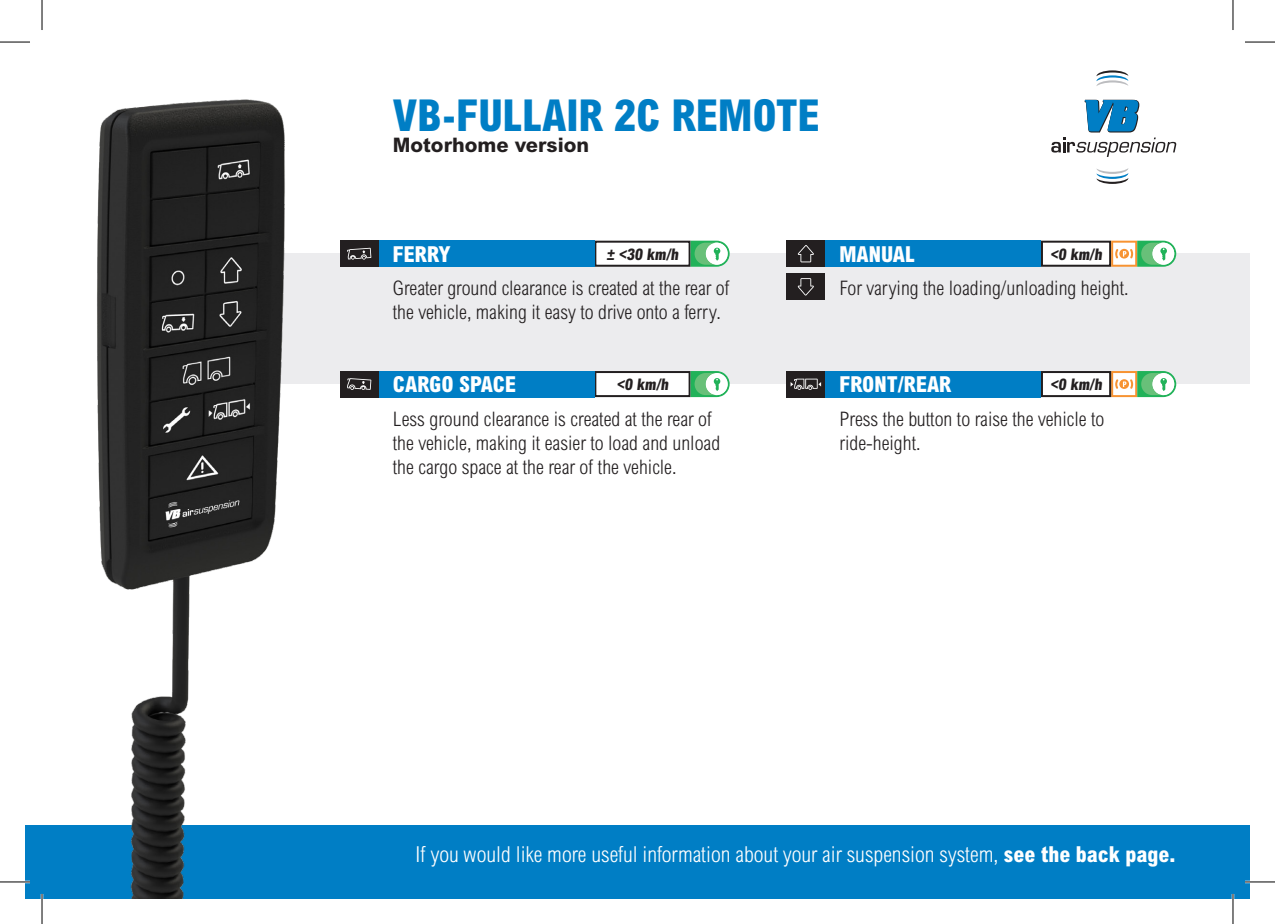
<style>
.page{position:relative;width:1275px;height:924px;background:#fff}
.page>*{position:absolute;margin:0;border:0;box-sizing:border-box;transform-origin:0 0}
.t1{font:800 condensed 44px "Arial MT Std";color:#007ec5}
.Platte_tekst{font:300 condensed 22px "Arial MT Std";color:#fff}
.t2{font:800 condensed 22px "Arial MT Std";color:#fff}
.Platte_tekst-2{font:300 condensed 20px/24px "Arial MT Std";color:#231f20}
.t3{font:800 20px "Arial MT Std";color:#231f20}
.t4{font:800 condensed 16px "Arial MT Std";color:#231f20}
.s1{font-weight:800}
</style>
<div class="page">
<div style="left:182px;top:253px;width:1068px;height:131px;background:#ececee"></div>
<div style="left:25px;top:824px;width:1225px;height:74px;background:#007ec5"></div>
<img style="left:25px;top:99px;width:315px;height:799px">
<div style="left:786px;top:274px;width:39px;height:26px;background:#231f20"></div>
<svg style="left:797px;top:278px;width:17px;height:17px"></svg>
<div style="left:786px;top:240px;width:39px;height:26px;background:#231f20"></div>
<svg style="left:797px;top:245px;width:17px;height:17px"></svg>
<svg style="left:1096px;top:70px;width:32px;height:16px"></svg>
<svg style="left:1096px;top:168px;width:32px;height:16px"></svg>
<svg style="left:1051px;top:100px;width:125px;height:57px"></svg>
<div style="left:340px;top:371px;width:39px;height:26px;background:#231f20"></div>
<svg style="left:347px;top:378px;width:24px;height:12px"></svg>
<div style="left:595px;top:372px;width:94px;height:24px;background:#fff"></div>
<div style="left:594px;top:371px;width:96px;height:26px;border:2px solid #231f20"></div>
<svg style="left:690px;top:371px;width:39px;height:26px"></svg>
<div style="left:786px;top:371px;width:39px;height:26px;background:#231f20"></div>
<svg style="left:790px;top:378px;width:31px;height:12px"></svg>
<div style="left:1042px;top:372px;width:68px;height:24px;background:#fff"></div>
<div style="left:1041px;top:371px;width:70px;height:26px;border:2px solid #231f20"></div>
<svg style="left:1111px;top:371px;width:65px;height:26px"></svg>
<div style="left:595px;top:241px;width:94px;height:24px;background:#fff"></div>
<div style="left:594px;top:240px;width:96px;height:26px;border:2px solid #231f20"></div>
<div style="left:1042px;top:241px;width:68px;height:24px;background:#fff"></div>
<div style="left:1041px;top:240px;width:70px;height:26px;border:2px solid #231f20"></div>
<svg style="left:690px;top:240px;width:39px;height:26px"></svg>
<svg style="left:1111px;top:240px;width:65px;height:26px"></svg>
<div style="left:340px;top:240px;width:39px;height:26px;background:#231f20"></div>
<svg style="left:347px;top:248px;width:24px;height:11px"></svg>
<div style="left:379px;top:371px;width:215px;height:26px;background:#007ec5"></div>
<div style="left:825px;top:371px;width:216px;height:26px;background:#007ec5"></div>
<div style="left:379px;top:240px;width:215px;height:26px;background:#007ec5"></div>
<div style="left:825px;top:240px;width:216px;height:26px;background:#007ec5"></div>
<hr style="left:0;top:880px;width:30px;height:2px;background:#fff">
<hr style="left:1245px;top:880px;width:30px;height:2px;background:#fff">
<hr style="left:41px;top:893px;width:2px;height:30px;background:#fff">
<hr style="left:1231px;top:893px;width:3px;height:30px;background:#fff">
<hr style="left:0;top:42px;width:30px;height:1px;background:#000">
<hr style="left:1245px;top:42px;width:30px;height:1px;background:#000">
<hr style="left:0;top:881px;width:30px;height:1px;background:#000">
<hr style="left:1245px;top:881px;width:30px;height:1px;background:#000">
<hr style="left:42px;top:0;width:1px;height:30px;background:#000">
<hr style="left:42px;top:893px;width:1px;height:30px;background:#000">
<hr style="left:1232px;top:0;width:1px;height:30px;background:#000">
<hr style="left:1232px;top:893px;width:1px;height:30px;background:#000">
<p class="t1" style="left:393px;top:89px;width:428px">VB-FULLAIR 2C REMOTE</p>
<p class="t3" style="left:393px;top:133px;width:198px">Motorhome version</p>
<p class="t2" style="left:393px;top:240px;width:59px">FERRY</p>
<p class="t2" style="left:839px;top:240px;width:77px">MANUAL</p>
<p class="t4" style="left:606px;top:244px;width:76px">± &lt;30 km/h</p>
<p class="t4" style="left:1050px;top:244px;width:56px">&lt;0 km/h</p>
<p class="Platte_tekst-2" style="left:393px;top:276px;width:338px">Greater ground clearance is created at the rear of the vehicle, making it easy to drive onto a ferry.</p>
<p class="Platte_tekst-2" style="left:839px;top:276px;width:291px">For varying the loading/unloading height.</p>
<p class="t2" style="left:393px;top:371px;width:125px">CARGO SPACE</p>
<p class="t2" style="left:839px;top:371px;width:114px">FRONT/REAR</p>
<p class="t4" style="left:616px;top:374px;width:56px">&lt;0 km/h</p>
<p class="t4" style="left:1050px;top:374px;width:56px">&lt;0 km/h</p>
<p class="Platte_tekst-2" style="left:393px;top:406px;width:329px">Less ground clearance is created at the rear of the vehicle, making it easier to load and unload the cargo space at the rear of the vehicle.</p>
<p class="Platte_tekst-2" style="left:839px;top:406px;width:266px">Press the button to raise the vehicle to ride-height.</p>
<p class="Platte_tekst" style="left:415px;top:840px;width:762px">If you would like more useful information about your air suspension system, <span class="s1">see the back page.</span></p>
</div>
